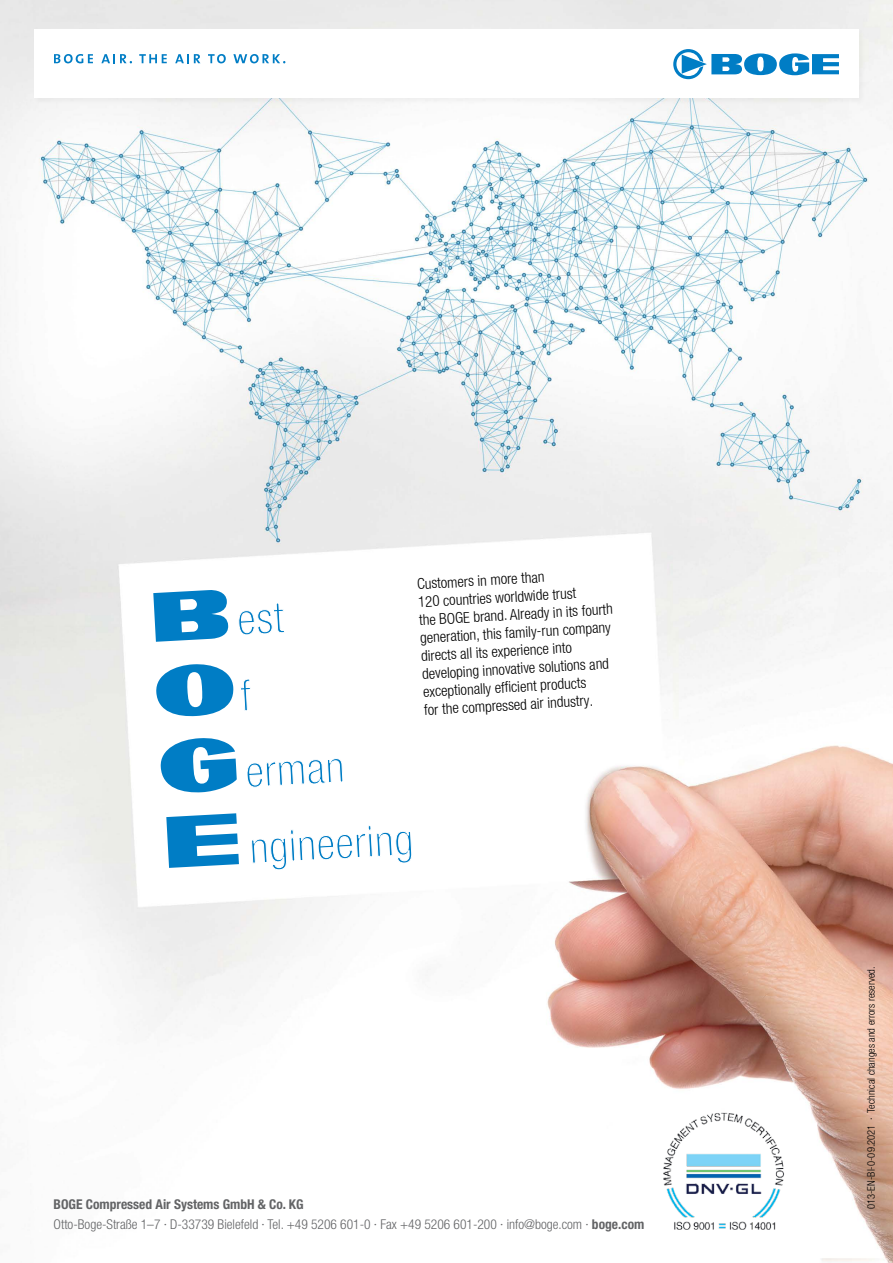
<style>
.page{position:relative;width:893px;height:1263px;background:#fff}
.page>*{position:absolute;margin:0;border:0;box-sizing:border-box;transform-origin:0 0}
.t1{font:300 condensed 15px/18px "Helvetica Neue LT Pro";color:#000}
.t2{font:300 condensed 13.5px "Helvetica Neue LT Pro";color:#636466}
.t3{font:700 condensed 13.5px "Helvetica Neue LT Pro";color:#636466}
.t4{font:300 condensed 10.5px "Helvetica Neue LT Pro";color:#000}
.s1{font-weight:700}
</style>
<div class="page">
<img style="left:0;top:0;width:893px;height:1263px">
<svg style="left:238px;top:598px;width:47px;height:43px"></svg>
<svg style="left:240px;top:678px;width:11px;height:33px"></svg>
<svg style="left:246px;top:751px;width:98px;height:37px"></svg>
<svg style="left:251px;top:822px;width:162px;height:49px"></svg>
<svg style="left:155px;top:663px;width:79px;height:54px"></svg>
<svg style="left:160px;top:738px;width:77px;height:55px"></svg>
<svg style="left:166px;top:813px;width:73px;height:55px"></svg>
<svg style="left:153px;top:590px;width:76px;height:52px"></svg>
<img style="left:654px;top:1111px;width:143px;height:120px">
<div style="left:32px;top:28px;width:835px;height:77px;background:#000;opacity:.04"></div>
<div style="left:34px;top:30px;width:825px;height:68px;background:#fff"></div>
<svg style="left:54px;top:54px;width:39px;height:9px"></svg>
<svg style="left:101px;top:54px;width:31px;height:9px"></svg>
<svg style="left:139px;top:54px;width:28px;height:9px"></svg>
<svg style="left:175px;top:54px;width:25px;height:9px"></svg>
<svg style="left:208px;top:54px;width:18px;height:9px"></svg>
<svg style="left:233px;top:54px;width:52px;height:9px"></svg>
<svg style="left:673px;top:49px;width:166px;height:30px"></svg>
<p class="t1" style="left:417px;top:575px;width:196px;rotate:-3deg">Customers in more than<br>120 countries worldwide trust<br>the BOGE brand. Already in its fourth generation, this family-run company directs all its experience into developing innovative solutions and exceptionally effi cient products<br>for the compressed air industry.</p>
<p class="t3" style="left:54px;top:1196px;width:252px">BOGE Compressed Air Systems GmbH &amp; Co. KG</p>
<p class="t2" style="left:54px;top:1216px;width:592px">Otto-Boge-Straße 1–7 · D-33739 Bielefeld · Tel. +49 5206 601-0 · Fax +49 5206 601-200 · info@boge.com · <span class="s1">boge.com</span></p>
<p class="t4" style="left:865px;top:1209px;width:244px;rotate:-90deg">013-EN-BI-0-09.2021 · Technical changes and errors reserved.</p>
</div>
